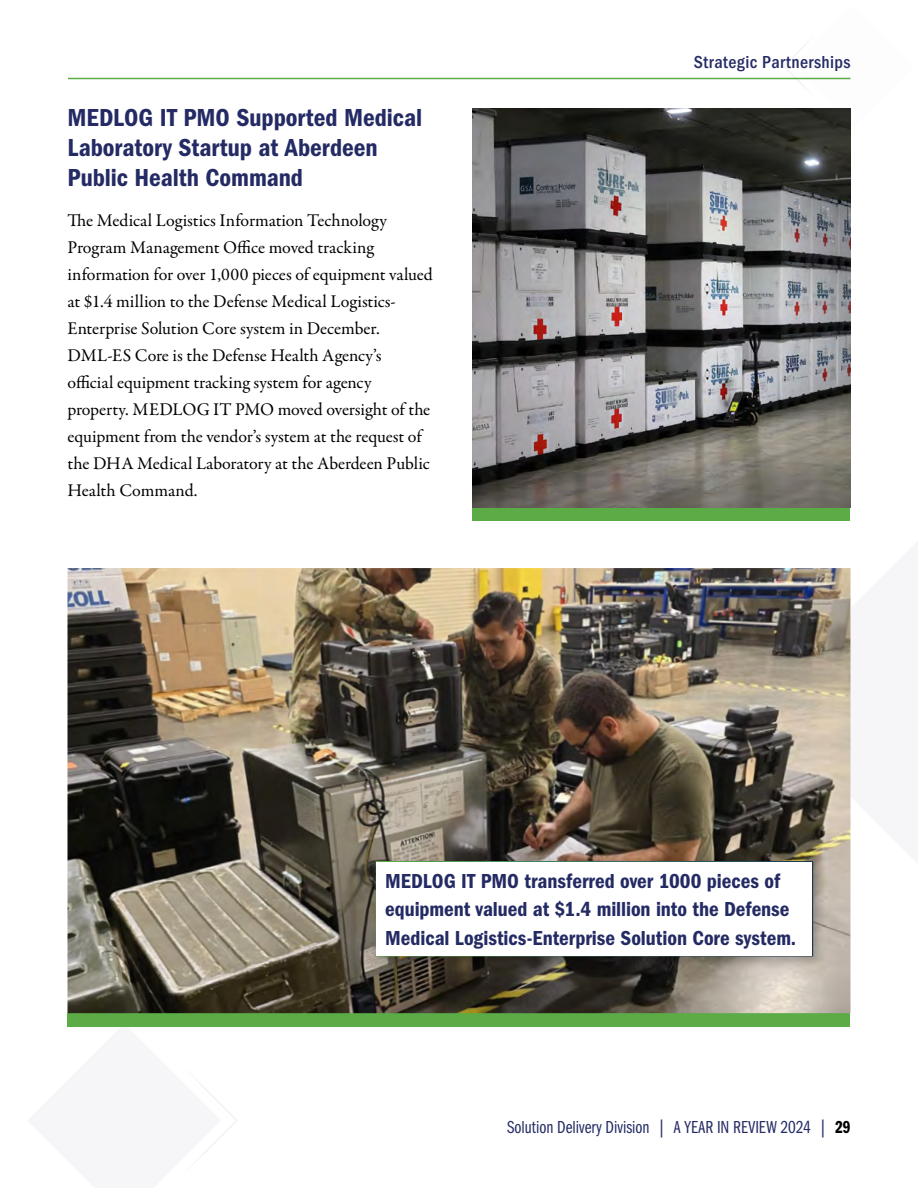
<style>
.page{position:relative;width:918px;height:1188px;background:#fff}
.page>*{position:absolute;margin:0;border:0;box-sizing:border-box;transform-origin:0 0}
.Sin_Column_Article_Headings_for_TOC_copy{font:25.5px/30px "Franklin Gothic LT Pro Cn Dm";color:#242b64}
.Callout_Main{font:21px/28.5px "Franklin Gothic LT Pro Cn Dm";color:#242b64}
.Main_Copy_1{font:18px/27px "Garamond Premr Pro";letter-spacing:-.005em;color:#000}
.t1{font:18px "Franklin Gothic LT Pro Bk Cm";color:#242b64}
.t2{font:500 condensed 18px "Franklin Gothic LT Pro";letter-spacing:.025em;color:#242b64}
.s1{font-family:"Franklin Gothic LT Pro Dm Cm";color:#000}
</style>
<div class="page">
<svg style="left:850px;top:568px;width:1px;height:309px"></svg>
<svg style="left:782px;top:46px;width:69px;height:82px"></svg>
<hr style="left:68px;top:78px;width:783px;height:1px;background:#5bac46">
<div style="left:68px;top:1013px;width:782px;height:14px;background:#5bac46"></div>
<div style="left:472px;top:507px;width:378px;height:14px;background:#5bac46"></div>
<img style="left:472px;top:109px;width:378px;height:398px">
<img style="left:67px;top:568px;width:783px;height:445px">
<div style="left:372px;top:857px;width:454px;height:113px;background:#000;opacity:.24"></div>
<div style="left:376px;top:861px;width:437px;height:95px;background:#fff;border:2px solid #fff"></div>
<h1 class="Sin_Column_Article_Headings_for_TOC_copy" style="left:68px;top:102px;width:356px">MEDLOG IT PMO Supported Medical<br>Laboratory Startup at Aberdeen<br>Public Health Command</h1>
<p class="Main_Copy_1" style="left:68px;top:207px;width:367px">The Medical Logistics Information Technology Program Management Office moved tracking information for over 1,000 pieces of equipment valued at $1.4 million to the Defense Medical Logistics-Enterprise Solution Core system in December.<br>DML-ES Core is the Defense Health Agency’s<br>official equipment tracking system for agency property. MEDLOG IT PMO moved oversight of the equipment from the vendor’s system at the request of the DHA Medical Laboratory at the Aberdeen Public Health Command.</p>
<p class="t2" style="left:694px;top:51px;width:158px">Strategic Partnerships</p>
<p class="Callout_Main" style="left:385px;top:867px;width:413px">MEDLOG IT PMO transferred over 1000 pieces of equipment valued at $1.4 million into the Defense<br>Medical Logistics-Enterprise Solution Core system.</p>
<p class="t1" style="left:507px;top:1117px;width:345px">Solution Delivery Division | A YEAR IN REVIEW 2024 | <span class="s1">29</span></p>
</div>
